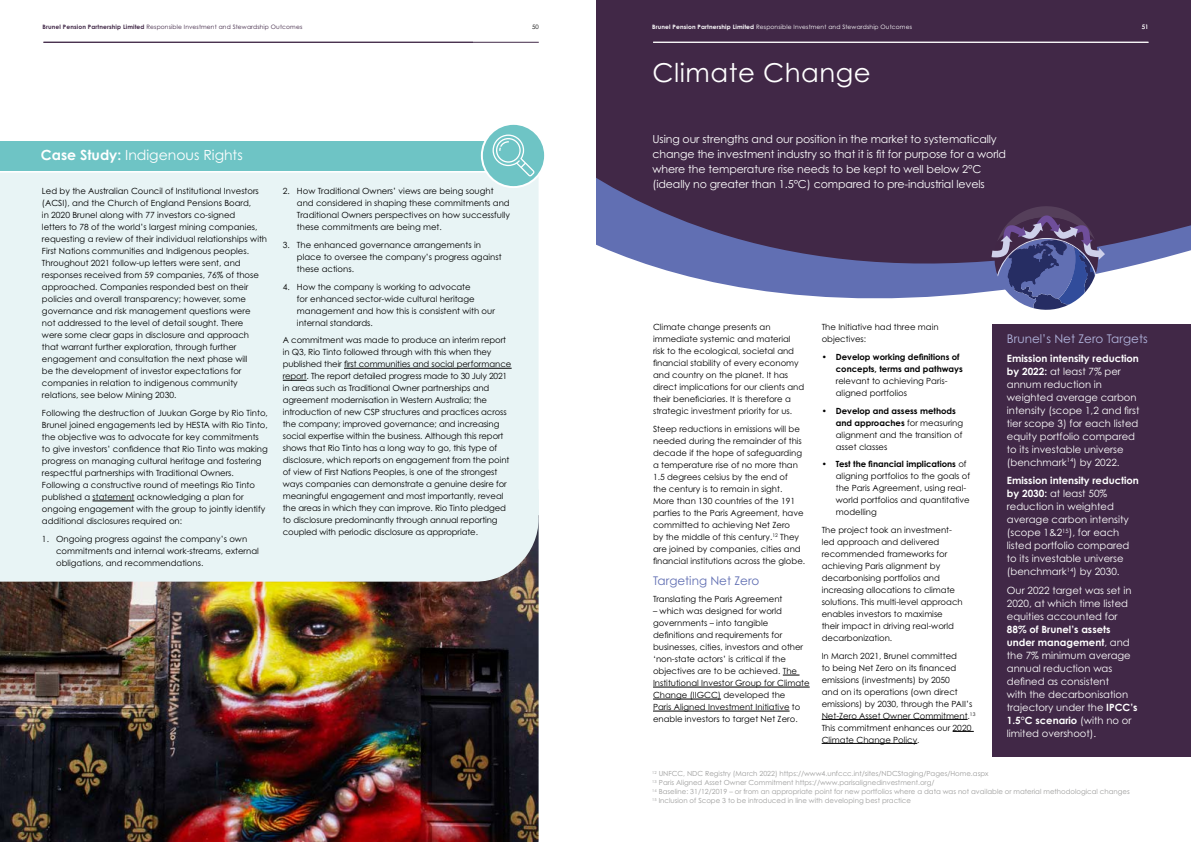
<style>
.page{position:relative;width:1191px;height:842px;background:#fff}
.page>*{position:absolute;margin:0;border:0;box-sizing:border-box;transform-origin:0 0}
.t1{font:26px "Century Gothic Pro";letter-spacing:.02em;color:#fff}
.t2{font:14px "Century Gothic Pro";color:#fff}
.t3{font:12px "Century Gothic Pro";color:#b1b4dc}
.t4{font:12px "Century Gothic Pro";color:#616fb3}
.t5{font:11px/15px "Century Gothic Pro";letter-spacing:-.01em;color:#fff}
.t6{font:10px/13px "Century Gothic Pro";color:#fff}
.t7{font:8.5px/12px "Century Gothic Pro";color:#000}
.t8{font:700 8.5px/12px "Century Gothic Pro";color:#000}
.t9{font:7px/9px "Century Gothic Pro";color:#9d9d9c}
.t10{font:6px "Century Gothic Pro";letter-spacing:.02em;color:#fff}
.t11{font:6px "Century Gothic Pro";letter-spacing:.02em;color:#412847}
.t12{font:6px "Century Gothic Pro";color:#000}
.s1{font-weight:700}
.s2{font-weight:400}
</style>
<div class="page">
<svg style="left:596px;top:0;width:595px;height:390px;fill:#412847"></svg>
<img style="left:0;top:582px;width:538px;height:260px">
<div style="left:0;top:173px;width:538px;height:409px;background:#e8f4f5"></div>
<div style="left:0;top:141px;width:537px;height:30px;background:#6ec4c5"></div>
<hr style="left:92px;top:501px;width:42px;height:1px;background:#000">
<hr style="left:344px;top:368px;width:167px;height:1px;background:#000">
<svg style="left:283px;top:380px;width:24px;height:1px"></svg>
<div style="left:482px;top:124px;width:63px;height:63px;background:#6ec4c5;border-radius:50%"></div>
<div style="left:481px;top:123px;width:65px;height:65px;border:2px solid #fff;border-radius:50%"></div>
<svg style="left:492px;top:135px;width:42px;height:41px"></svg>
<svg style="left:783px;top:675px;width:16px;height:1px"></svg>
<hr style="left:653px;top:687px;width:156px;height:1px;background:#000">
<hr style="left:653px;top:699px;width:68px;height:1px;background:#000">
<hr style="left:653px;top:711px;width:136px;height:1px;background:#000">
<hr style="left:821px;top:719px;width:146px;height:1px;background:#000">
<svg style="left:952px;top:731px;width:21px;height:1px"></svg>
<hr style="left:821px;top:743px;width:96px;height:1px;background:#000">
<svg style="left:991px;top:206px;width:114px;height:104px;background:#64618d"></svg>
<div style="left:993px;top:324px;width:198px;height:433px;background:#412847"></div>
<hr style="left:653px;top:42px;width:495px;height:1px;background:#fff">
<hr style="left:43px;top:42px;width:496px;height:1px;background:#412847">
<p class="t11" style="left:43px;top:24px;width:261px"><span class="s1">Brunel Pension Partnership Limited</span> Responsible Investment and Stewardship Outcomes</p>
<p class="t12" style="left:532px;top:24px;width:8px">50</p>
<p class="t10" style="left:652px;top:24px;width:261px"><span class="s1">Brunel Pension Partnership Limited</span> Responsible Investment and Stewardship Outcomes</p>
<p class="t10" style="left:1141px;top:24px;width:8px">51</p>
<h2 class="t2" style="left:41px;top:146px;width:203px"><span class="s1">Case Study:</span> Indigenous Rights</h2>
<p class="t7" style="left:42px;top:185px;width:227px">Led by the Australian Council of Institutional Investors (ACSI), and the Church of England Pensions Board,<br>in 2020 Brunel along with 77 investors co-signed<br>letters to 78 of the world’s largest mining companies, requesting a review of their individual relationships with First Nations communities and Indigenous peoples.<br>Throughout 2021 follow-up letters were sent, and responses received from 59 companies, 76% of those approached. Companies responded best on their policies and overall transparency; however, some governance and risk management questions were<br>not addressed to the level of detail sought. There<br>were some clear gaps in disclosure and approach that warrant further exploration, through further engagement and consultation the next phase will<br>be the development of investor expectations for companies in relation to indigenous community relations, see below Mining 2030.</p>
<p class="t7" style="left:42px;top:407px;width:227px">Following the destruction of Juukan Gorge by Rio Tinto, Brunel joined engagements led by HESTA with Rio Tinto, the objective was to advocate for key commitments to give investors’ confidence that Rio Tinto was making progress on managing cultural heritage and fostering respectful partnerships with Traditional Owners.<br>Following a constructive round of meetings Rio Tinto published a statement acknowledging a plan for ongoing engagement with the group to jointly identify additional disclosures required on:</p>
<p class="t7" style="left:56px;top:533px;width:204px;text-indent:-14px">1. Ongoing progress against the company’s own commitments and internal work-streams, external obligations, and recommendations.</p>
<p class="t7" style="left:297px;top:185px;width:214px;text-indent:-14px">2. How Traditional Owners’ views are being sought and considered in shaping these commitments and Traditional Owners perspectives on how successfully these commitments are being met.</p>
<p class="t7" style="left:297px;top:239px;width:206px;text-indent:-14px">3. The enhanced governance arrangements in place to oversee the company’s progress against these actions.</p>
<p class="t7" style="left:297px;top:281px;width:199px;text-indent:-14px">4. How the company is working to advocate<br>for enhanced sector-wide cultural heritage management and how this is consistent with our internal standards.</p>
<p class="t7" style="left:283px;top:334px;width:230px">A commitment was made to produce an interim report in Q3, Rio Tinto followed through with this when they published their first communities and social performance report. The report detailed progress made to 30 July 2021 in areas such as Traditional Owner partnerships and agreement modernisation in Western Australia; the introduction of new CSP structures and practices across the company; improved governance; and increasing social expertise within the business. Although this report shows that Rio Tinto has a long way to go, this type of disclosure, which reports on engagement from the point of view of First Nations Peoples, is one of the strongest ways companies can demonstrate a genuine desire for meaningful engagement and most importantly, reveal the areas in which they can improve. Rio Tinto pledged to disclosure predominantly through annual reporting coupled with periodic disclosure as appropriate.</p>
<h1 class="t1" style="left:652px;top:56px;width:220px">Climate Change</h1>
<p class="t5" style="left:652px;top:132px;width:355px">Using our strengths and our position in the market to systematically change the investment industry so that it is fit for purpose for a world where the temperature rise needs to be kept to well below 2°C (ideally no greater than 1.5°C) compared to pre-industrial levels</p>
<p class="t7" style="left:653px;top:321px;width:153px">Climate change presents an immediate systemic and material risk to the ecological, societal and financial stability of every economy and country on the planet. It has direct implications for our clients and their beneficiaries. It is therefore a strategic investment priority for us.</p>
<p class="t7" style="left:653px;top:423px;width:154px">Steep reductions in emissions will be needed during the remainder of this decade if the hope of safeguarding a temperature rise of no more than 1.5 degrees celsius by the end of<br>the century is to remain in sight.<br>More than 130 countries of the 191 parties to the Paris Agreement, have committed to achieving Net Zero<br>by the middle of this century.<sup>12</sup> They are joined by companies, cities and financial institutions across the globe.</p>
<h3 class="t4" style="left:653px;top:573px;width:108px">Targeting Net Zero</h3>
<p class="t7" style="left:653px;top:593px;width:131px">Translating the Paris Agreement</p>
<p class="t7" style="left:653px;top:605px;width:158px">– which was designed for world governments – into tangible definitions and requirements for businesses, cities, investors and other ‘non-state actors’ is critical if the objectives are to be achieved. The Institutional Investor Group for Climate Change (IIGCC) developed the<br>Paris Aligned Investment Initiative to enable investors to target Net Zero.</p>
<p class="t7" style="left:821px;top:321px;width:118px">The Initiative had three main objectives:</p>
<p class="t8" style="left:836px;top:351px;width:129px;text-indent:-14px"><span class="s2">•</span> Develop working definitions of concepts, terms and pathways</p>
<p class="t7" style="left:836px;top:375px;width:113px">relevant to achieving Paris&shy;aligned portfolios</p>
<p class="t7" style="left:836px;top:404px;width:129px;text-indent:-14px">• <span class="s1">Develop and assess methods and approaches</span> for measuring alignment and the transition of asset classes</p>
<p class="t7" style="left:836px;top:458px;width:136px;text-indent:-14px">• <span class="s1">Test the financial implications</span> of aligning portfolios to the goals of the Paris Agreement, using real&shy;world portfolios and quantitative modelling</p>
<p class="t7" style="left:821px;top:524px;width:142px">The project took an investment&shy;led approach and delivered recommended frameworks for achieving Paris alignment by decarbonising portfolios and increasing allocations to climate solutions. This multi-level approach enables investors to maximise their impact in driving real-world decarbonization.</p>
<p class="t7" style="left:821px;top:649px;width:155px">In March 2021, Brunel committed<br>to being Net Zero on its financed emissions (investments) by 2050<br>and on its operations (own direct emissions) by 2030, through the PAII’s<br>Net-Zero Asset Owner Commitment.<sup>13<br></sup>This commitment enhances our 2020<br>Climate Change Policy.</p>
<h3 class="t3" style="left:1007px;top:331px;width:142px">Brunel’s Net Zero Targets</h3>
<p class="t6" style="left:1007px;top:352px;width:134px"><span class="s1">Emission intensity reduction by 2022:</span> at least 7% per annum reduction in weighted average carbon intensity (scope 1,2 and first tier scope 3) for each listed equity portfolio compared to its investable universe (benchmark<sup>14</sup>) by 2022.</p>
<p class="t6" style="left:1007px;top:474px;width:133px"><span class="s1">Emission intensity reduction by 2030:</span> at least 50% reduction in weighted average carbon intensity (scope 1&amp;2<sup>15</sup>), for each listed portfolio compared to its investable universe (benchmark<sup>14</sup>) by 2030.</p>
<p class="t6" style="left:1007px;top:584px;width:126px">Our 2022 target was set in<br>2020, at which time listed equities accounted for</p>
<p class="t6" style="left:1007px;top:623px;width:132px"><span class="s1">88% of Brunel’s assets under management</span>, and the 7% minimum average annual reduction was defined as consistent<br>with the decarbonisation trajectory under the <span class="s1">IPCC’s<br>1.5°C scenario</span> (with no or limited overshoot).</p>
<p class="t9" style="left:652px;top:769px;width:479px"><sup>12</sup> UNFCC, NDC Registry (March 2022) https://www4.unfccc.int/sites/NDCStaging/Pages/Home.aspx<br><sup>13</sup> Paris Aligned Asset Owner Commitment https://www.parisalignedinvestment.org/<br><sup>14</sup> Baseline: 31/12/2019 – or from an appropriate point for new portfolios where a data was not available or material methodological changes <sup>15</sup> Inclusion of Scope 3 to be introduced in line with developing best practice</p>
</div>
